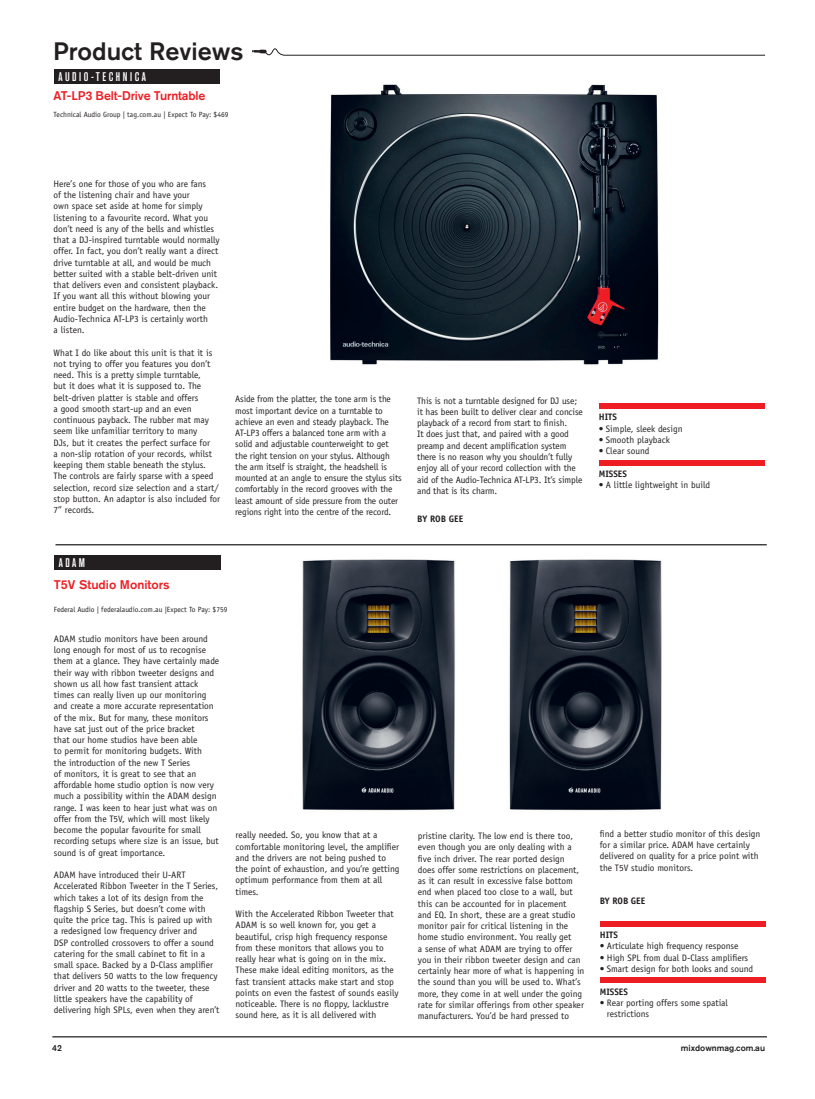
<style>
.page{position:relative;width:815px;height:1099px;background:#fff}
.page>*{position:absolute;margin:0;border:0;box-sizing:border-box;transform-origin:0 0}
.t1{font:500 25px "Akzidenz Grotesk BQ";color:#231f20}
.t2{font:500 12.5px "Akzidenz Grotesk BQ";letter-spacing:-.01em;color:#ee1d23}
.t3{font:12.5px "Akzidenz Grotesk BQ Md Cnd Alt";letter-spacing:.2em;color:#fff}
.t4{font:9.38px/11.2px "Officina Sans Std";color:#231f20}
.t5{font:700 9.38px "Officina Sans Std";color:#231f20}
.t6{font:500 8.75px "Akzidenz Grotesk BQ";color:#231f20}
.t7{font:7.5px "Officina Sans Std";color:#231f20}
</style>
<div class="page">
<hr style="left:52px;top:1036px;width:715px;height:1px;background:#231f20">
<svg style="left:252px;top:48px;width:514px;height:8px"></svg>
<img style="left:273px;top:545px;width:202px;height:266px">
<img style="left:498px;top:545px;width:185px;height:266px">
<div style="left:54px;top:70px;width:166px;height:14px;background:#231f20"></div>
<hr style="left:55px;top:544px;width:712px;height:1px;background:#231f20">
<div style="left:599px;top:403px;width:165px;height:6px;background:#ee1d23"></div>
<div style="left:599px;top:460px;width:165px;height:5px;background:#ee1d23"></div>
<div style="left:55px;top:555px;width:166px;height:14px;background:#231f20"></div>
<div style="left:600px;top:921px;width:165px;height:5px;background:#ee1d23"></div>
<div style="left:600px;top:977px;width:165px;height:6px;background:#ee1d23"></div>
<img style="left:330px;top:84px;width:329px;height:281px">
<h1 class="t1" style="left:53px;top:35px;width:192px">Product Reviews</h1>
<h2 class="t3" style="left:58px;top:70px;width:89px">AUDIO-TECHNICA</h2>
<h2 class="t2" style="left:54px;top:88px;width:153px">AT-LP3 Belt-Drive Turntable</h2>
<p class="t7" style="left:54px;top:110px;width:176px">Technical Audio Group | tag.com.au | Expect To Pay: $469</p>
<p class="t4" style="left:54px;top:178px;width:168px">Here’s one for those of you who are fans<br>of the listening chair and have your<br>own space set aside at home for simply listening to a favourite record. What you don’t need is any of the bells and whistles that a DJ-inspired turntable would normally offer. In fact, you don’t really want a direct drive turntable at all, and would be much better suited with a stable belt-driven unit that delivers even and consistent playback.<br>If you want all this without blowing your entire budget on the hardware, then the Audio-Technica AT-LP3 is certainly worth<br>a listen.</p>
<p class="t4" style="left:54px;top:347px;width:168px">What I do like about this unit is that it is not trying to offer you features you don’t need. This is a pretty simple turntable,<br>but it does what it is supposed to. The belt-driven platter is stable and offers<br>a good smooth start-up and an even continuous payback. The rubber mat may seem like unfamiliar territory to many<br>DJs, but it creates the perfect surface for<br>a non-slip rotation of your records, whilst keeping them stable beneath the stylus.<br>The controls are fairly sparse with a speed selection, record size selection and a start/ stop button. An adaptor is also included for 7” records.</p>
<p class="t4" style="left:235px;top:393px;width:168px">Aside from the platter, the tone arm is the most important device on a turntable to achieve an even and steady playback. The AT-LP3 offers a balanced tone arm with a solid and adjustable counterweight to get the right tension on your stylus. Although the arm itself is straight, the headshell is mounted at an angle to ensure the stylus sits comfortably in the record grooves with the least amount of side pressure from the outer regions right into the centre of the record.</p>
<p class="t4" style="left:417px;top:395px;width:167px">This is not a turntable designed for DJ use; it has been built to deliver clear and concise playback of a record from start to finish.<br>It does just that, and paired with a good preamp and decent amplification system there is no reason why you shouldn’t fully enjoy all of your record collection with the aid of the Audio-Technica AT-LP3. It’s simple and that is its charm.</p>
<p class="t5" style="left:417px;top:512px;width:48px">BY ROB GEE</p>
<h2 class="t3" style="left:59px;top:555px;width:28px">ADAM</h2>
<h2 class="t2" style="left:54px;top:577px;width:117px">T5V Studio Monitors</h2>
<p class="t7" style="left:54px;top:605px;width:175px">Federal Audio | federalaudio.com.au |Expect To Pay: $759</p>
<p class="t4" style="left:54px;top:633px;width:167px">ADAM studio monitors have been around long enough for most of us to recognise them at a glance. They have certainly made their way with ribbon tweeter designs and shown us all how fast transient attack times can really liven up our monitoring and create a more accurate representation of the mix. But for many, these monitors have sat just out of the price bracket<br>that our home studios have been able<br>to permit for monitoring budgets. With<br>the introduction of the new T Series<br>of monitors, it is great to see that an affordable home studio option is now very much a possibility within the ADAM design range. I was keen to hear just what was on offer from the T5V, which will most likely become the popular favourite for small recording setups where size is an issue, but sound is of great importance.</p>
<p class="t4" style="left:54px;top:869px;width:167px">ADAM have introduced their U-ART Accelerated Ribbon Tweeter in the T Series, which takes a lot of its design from the flagship S Series, but doesn’t come with quite the price tag. This is paired up with<br>a redesigned low frequency driver and<br>DSP controlled crossovers to offer a sound catering for the small cabinet to fit in a small space. Backed by a D-Class amplifier that delivers 50 watts to the low frequency driver and 20 watts to the tweeter, these little speakers have the capability of delivering high SPLs, even when they aren’t</p>
<p class="t4" style="left:236px;top:829px;width:165px">really needed. So, you know that at a comfortable monitoring level, the amplifier and the drivers are not being pushed to the point of exhaustion, and you’re getting optimum performance from them at all times.</p>
<p class="t4" style="left:236px;top:908px;width:165px">With the Accelerated Ribbon Tweeter that ADAM is so well known for, you get a beautiful, crisp high frequency response from these monitors that allows you to really hear what is going on in the mix.<br>These make ideal editing monitors, as the fast transient attacks make start and stop points on even the fastest of sounds easily noticeable. There is no floppy, lacklustre sound here, as it is all delivered with</p>
<p class="t4" style="left:418px;top:830px;width:168px">pristine clarity. The low end is there too, even though you are only dealing with a five inch driver. The rear ported design<br>does offer some restrictions on placement, as it can result in excessive false bottom end when placed too close to a wall, but this can be accounted for in placement<br>and EQ. In short, these are a great studio monitor pair for critical listening in the home studio environment. You really get<br>a sense of what ADAM are trying to offer you in their ribbon tweeter design and can certainly hear more of what is happening in the sound than you will be used to. What’s more, they come in at well under the going rate for similar offerings from other speaker manufacturers. You’d be hard pressed to</p>
<p class="t5" style="left:599px;top:411px;width:20px">HITS</p>
<p class="t4" style="left:599px;top:423px;width:85px">• Simple, sleek design</p>
<p class="t4" style="left:599px;top:434px;width:73px">• Smooth playback</p>
<p class="t4" style="left:599px;top:445px;width:52px">• Clear sound</p>
<p class="t5" style="left:599px;top:467px;width:30px">MISSES</p>
<p class="t4" style="left:599px;top:479px;width:113px">• A little lightweight in build</p>
<p class="t4" style="left:600px;top:828px;width:162px">find a better studio monitor of this design for a similar price. ADAM have certainly delivered on quality for a price point with the T5V studio monitors.</p>
<p class="t5" style="left:600px;top:895px;width:47px">BY ROB GEE</p>
<p class="t5" style="left:600px;top:929px;width:20px">HITS</p>
<p class="t4" style="left:600px;top:940px;width:140px">• Articulate high frequency response</p>
<p class="t4" style="left:600px;top:951px;width:150px">• High SPL from dual D-Class amplifiers</p>
<p class="t4" style="left:600px;top:963px;width:155px">• Smart design for both looks and sound</p>
<p class="t5" style="left:600px;top:985px;width:30px">MISSES</p>
<p class="t4" style="left:607px;top:996px;width:123px;text-indent:-7px">• Rear porting offers some spatial restrictions</p>
<p class="t6" style="left:52px;top:1042px;width:11px">42</p>
<p class="t6" style="left:681px;top:1042px;width:86px">mixdownmag.com.au</p>
</div>
